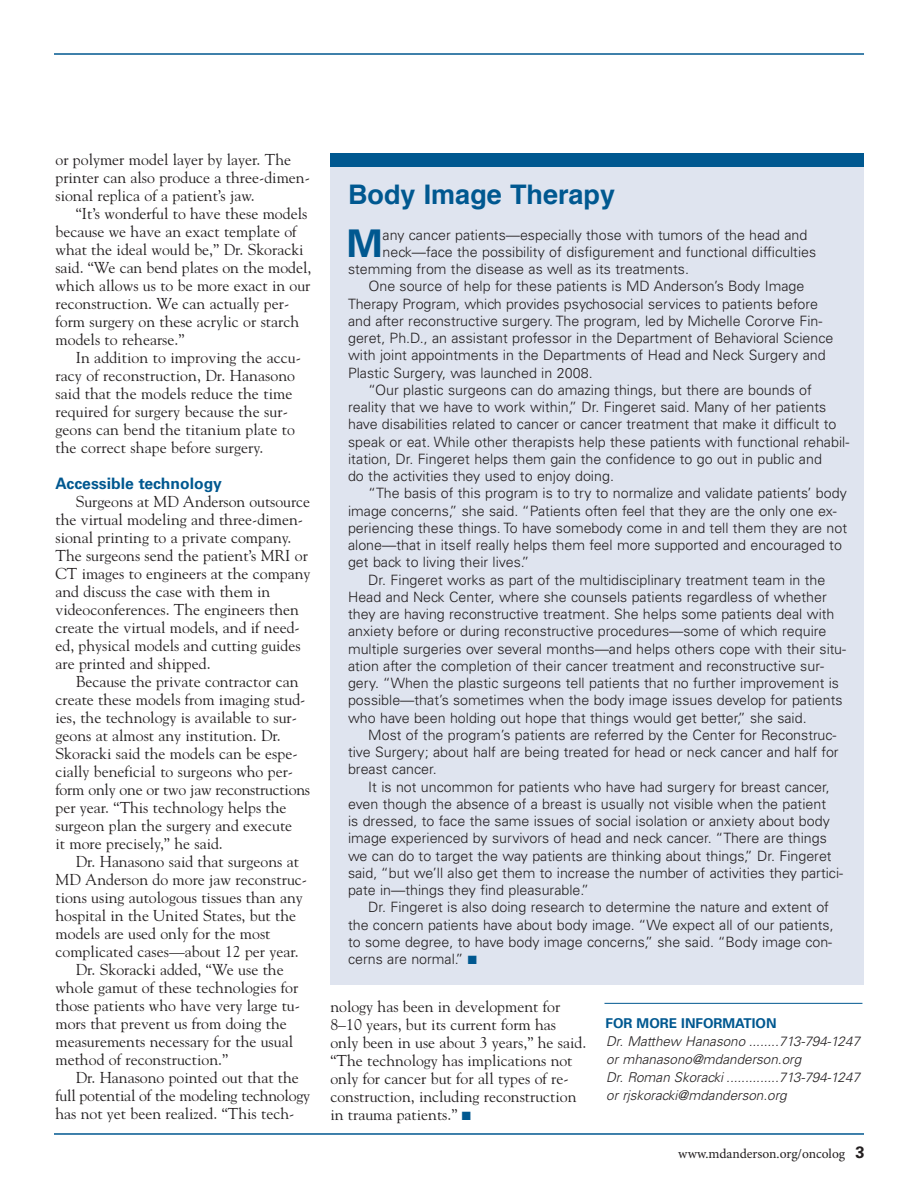
<style>
.page{position:relative;width:918px;height:1188px;background:#fff}
.page>*{position:absolute;margin:0;border:0;box-sizing:border-box;transform-origin:0 0}
.t1{font:700 38.1px "Univers";color:#005890}
.t2{font:700 27px "Helvetica";color:#005890}
.t3{font:15.75px/18px "Goudy";color:#231f20}
.t4{font:700 15.75px "Univers";color:#005890}
.t5{font:300 14.25px "Univers";color:#231f20}
.t6{font:italic 300 13.5px/18px "Univers";color:#231f20}
.t7{font:13.5px "Minion Pro";letter-spacing:-.005em;color:#231f20}
.t8{font:700 13.5px "Univers";color:#005890}
.s1{color:#005890}
.s2{font-family:"Univers";font-weight:700;font-size:16.5px}
</style>
<div class="page">
<div style="left:330px;top:154px;width:534px;height:831px;background:#dfe4ef"></div>
<div style="left:330px;top:154px;width:534px;height:13px;background:#005890"></div>
<hr style="left:54px;top:1133px;width:810px;height:2px;background:#005890">
<hr style="left:54px;top:53px;width:810px;height:2px;background:#005890">
<hr style="left:604px;top:1003px;width:258px;height:1px;background:#005890">
<p class="t3" style="left:56px;top:151px;width:256px">or polymer model layer by layer. The printer can also produce a three-dimen&shy;sional replica of a patient’s jaw.</p>
<p class="t3" style="left:56px;top:205px;width:257px;text-indent:20px">“It’s wonderful to have these models because we have an exact template of what the ideal would be,” Dr. Skoracki said. “We can bend plates on the model, which allows us to be more exact in our reconstruction. We can actually per&shy;form surgery on these acrylic or starch models to rehearse.”</p>
<p class="t3" style="left:56px;top:349px;width:247px;text-indent:20px">In addition to improving the accu&shy;racy of reconstruction, Dr. Hanasono said that the models reduce the time required for surgery because the sur&shy;geons can bend the titanium plate to the correct shape before surgery.</p>
<p class="t4" style="left:56px;top:478px;width:168px">Accessible technology</p>
<p class="t3" style="left:55px;top:493px;width:257px;text-indent:20px">Surgeons at MD Anderson outsource the virtual modeling and three-dimen&shy;sional printing to a private company.<br>The surgeons send the patient’s MRI or CT images to engineers at the company and discuss the case with them in videoconferences. The engineers then create the virtual models, and if need&shy;ed, physical models and cutting guides are printed and shipped.</p>
<p class="t3" style="left:55px;top:673px;width:256px;text-indent:20px">Because the private contractor can create these models from imaging stud&shy;ies, the technology is available to sur&shy;geons at almost any institution. Dr.<br>Skoracki said the models can be espe&shy;cially beneficial to surgeons who per&shy;form only one or two jaw reconstructions per year. “This technology helps the surgeon plan the surgery and execute<br>it more precisely,” he said.</p>
<p class="t3" style="left:76px;top:853px;width:225px">Dr. Hanasono said that surgeons at</p>
<p class="t3" style="left:55px;top:871px;width:253px">MD Anderson do more jaw reconstruc-</p>
<p class="t3" style="left:55px;top:889px;width:249px">tions using autologous tissues than any</p>
<p class="t3" style="left:55px;top:907px;width:242px">hospital in the United States, but the</p>
<p class="t3" style="left:55px;top:925px;width:217px">models are used only for the most</p>
<p class="t3" style="left:55px;top:943px;width:245px">complicated cases—about 12 per year.</p>
<p class="t3" style="left:76px;top:961px;width:209px">Dr. Skoracki added, “We use the</p>
<p class="t3" style="left:55px;top:979px;width:244px">whole gamut of these technologies for</p>
<p class="t3" style="left:55px;top:997px;width:246px">those patients who have very large tu-</p>
<p class="t3" style="left:55px;top:1015px;width:233px">mors that prevent us from doing the</p>
<p class="t3" style="left:55px;top:1033px;width:239px">measurements necessary for the usual</p>
<p class="t3" style="left:55px;top:1051px;width:174px">method of reconstruction.”</p>
<p class="t3" style="left:76px;top:1069px;width:225px">Dr. Hanasono pointed out that the</p>
<p class="t3" style="left:55px;top:1087px;width:256px">full potential of the modeling technology</p>
<p class="t3" style="left:55px;top:1105px;width:240px">has not yet been realized. “This tech-</p>
<h2 class="t2" style="left:348px;top:184px;width:269px">Body Image Therapy</h2>
<h1 class="t1" style="left:347px;top:230px;width:37px">M</h1>
<p class="t5" style="left:383px;top:229px;width:426px">any cancer patients—especially those with tumors of the head and</p>
<p class="t5" style="left:383px;top:247px;width:435px">neck—face the possibility of disfigurement and functional difficulties</p>
<p class="t5" style="left:348px;top:264px;width:342px">stemming from the disease as well as its treatments.</p>
<p class="t5" style="left:368px;top:281px;width:437px">One source of help for these patients is MD Anderson’s Body Image</p>
<p class="t5" style="left:348px;top:298px;width:472px">Therapy Program, which provides psychosocial services to patients before</p>
<p class="t5" style="left:348px;top:316px;width:476px">and after reconstructive surgery. The program, led by Michelle Cororve Fin-</p>
<p class="t5" style="left:348px;top:333px;width:487px">geret, Ph.D., an assistant professor in the Department of Behavioral Science</p>
<p class="t5" style="left:348px;top:350px;width:479px">with joint appointments in the Departments of Head and Neck Surgery and</p>
<p class="t5" style="left:348px;top:367px;width:246px">Plastic Surgery, was launched in 2008.</p>
<p class="t5" style="left:368px;top:385px;width:445px">“Our plastic surgeons can do amazing things, but there are bounds of</p>
<p class="t5" style="left:348px;top:402px;width:480px">reality that we have to work within,” Dr. Fingeret said. Many of her patients</p>
<p class="t5" style="left:348px;top:419px;width:490px">have disabilities related to cancer or cancer treatment that make it difficult to</p>
<p class="t5" style="left:348px;top:436px;width:503px">speak or eat. While other therapists help these patients with functional rehabil-</p>
<p class="t5" style="left:348px;top:454px;width:475px">itation, Dr. Fingeret helps them gain the confidence to go out in public and</p>
<p class="t5" style="left:348px;top:471px;width:268px">do the activities they used to enjoy doing.</p>
<p class="t5" style="left:368px;top:488px;width:480px">“The basis of this program is to try to normalize and validate patients’ body</p>
<p class="t5" style="left:348px;top:505px;width:490px">image concerns,” she said. “Patients often feel that they are the only one ex-</p>
<p class="t5" style="left:348px;top:523px;width:501px">periencing these things. To have somebody come in and tell them they are not</p>
<p class="t5" style="left:348px;top:540px;width:495px">alone—that in itself really helps them feel more supported and encouraged to</p>
<p class="t5" style="left:348px;top:557px;width:183px">get back to living their lives.”</p>
<p class="t5" style="left:368px;top:574px;width:459px">Dr. Fingeret works as part of the multidisciplinary treatment team in the</p>
<p class="t5" style="left:348px;top:592px;width:480px">Head and Neck Center, where she counsels patients regardless of whether</p>
<p class="t5" style="left:348px;top:609px;width:488px">they are having reconstructive treatment. She helps some patients deal with</p>
<p class="t5" style="left:348px;top:626px;width:480px">anxiety before or during reconstructive procedures—some of which require</p>
<p class="t5" style="left:348px;top:643px;width:500px">multiple surgeries over several months—and helps others cope with their situ-</p>
<p class="t5" style="left:348px;top:661px;width:477px">ation after the completion of their cancer treatment and reconstructive sur-</p>
<p class="t5" style="left:348px;top:678px;width:493px">gery. “When the plastic surgeons tell patients that no further improvement is</p>
<p class="t5" style="left:348px;top:695px;width:496px">possible—that’s sometimes when the body image issues develop for patients</p>
<p class="t5" style="left:348px;top:712px;width:460px">who have been holding out hope that things would get better,” she said.</p>
<p class="t5" style="left:368px;top:730px;width:470px">Most of the program’s patients are referred by the Center for Reconstruc-</p>
<p class="t5" style="left:348px;top:747px;width:492px">tive Surgery; about half are being treated for head or neck cancer and half for</p>
<p class="t5" style="left:348px;top:764px;width:90px">breast cancer.</p>
<p class="t5" style="left:368px;top:781px;width:463px">It is not uncommon for patients who have had surgery for breast cancer,</p>
<p class="t5" style="left:348px;top:799px;width:480px">even though the absence of a breast is usually not visible when the patient</p>
<p class="t5" style="left:348px;top:816px;width:483px">is dressed, to face the same issues of social isolation or anxiety about body</p>
<p class="t5" style="left:348px;top:833px;width:480px">image experienced by survivors of head and neck cancer. “There are things</p>
<p class="t5" style="left:348px;top:850px;width:485px">we can do to target the way patients are thinking about things,” Dr. Fingeret</p>
<p class="t5" style="left:348px;top:868px;width:497px">said, “but we’ll also get them to increase the number of activities they partici-</p>
<p class="t5" style="left:348px;top:885px;width:243px">pate in—things they find pleasurable.”</p>
<p class="t5" style="left:368px;top:902px;width:462px">Dr. Fingeret is also doing research to determine the nature and extent of</p>
<p class="t5" style="left:348px;top:919px;width:487px">the concern patients have about body image. “We expect all of our patients,</p>
<p class="t5" style="left:348px;top:937px;width:486px">to some degree, to have body image concerns,” she said. “Body image con-</p>
<p class="t5" style="left:348px;top:954px;width:131px">cerns are normal.” <span class="s1">■</span></p>
<p class="t3" style="left:330px;top:997px;width:257px">nology has been in development for 8–10 years, but its current form has only been in use about 3 years,” he said. “The technology has implications not only for cancer but for all types of re&shy;construction, including reconstruction in trauma patients.” <span class="s1">■</span></p>
<p class="t8" style="left:605px;top:1018px;width:173px">FOR MORE INFORMATION</p>
<p class="t6" style="left:606px;top:1033px;width:255px">Dr. Matthew Hanasono ........713-794-1247 or mhanasono@mdanderson.org<br>Dr. Roman Skoracki ..............713-794-1247 or rjskoracki@mdanderson.org</p>
<p class="t7" style="left:678px;top:1149px;width:188px">www.mdanderson.org/oncolog <span class="s2">3</span></p>
</div>
